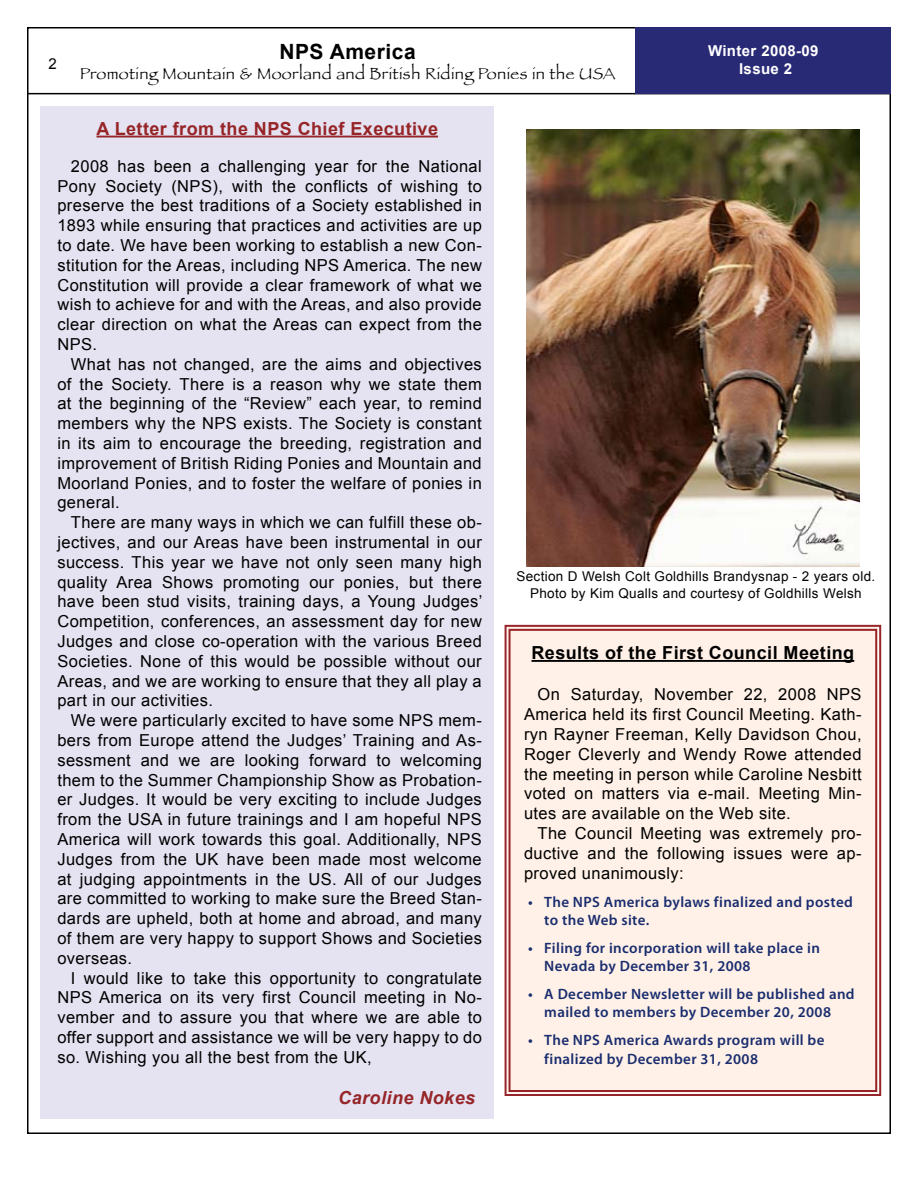
<style>
.page{position:relative;width:918px;height:1188px;background:#fff}
.page>*{position:absolute;margin:0;border:0;box-sizing:border-box;transform-origin:0 0}
.t1{font:700 21px "Arial";letter-spacing:.025em;color:#000}
.t2{font:700 18px "Arial";letter-spacing:.025em;color:#962528}
.t3{font:700 18px "Arial";letter-spacing:.025em;color:#000}
.t4{font:italic 700 18px "Arial";letter-spacing:.025em;color:#962528}
.t5{font:16.5px/19.8px "Arial";letter-spacing:.025em;color:#000;text-align:justify}
.t6{font:16.5px "Papyrus";letter-spacing:.025em;color:#000}
.t7{font:600 15px/18px "Myriad Pro";letter-spacing:.025em;color:#1a2d6f}
.t8{font:700 15px/18px "Arial";letter-spacing:.025em;color:#fff;text-align:center}
.t9{font:13.5px/16.2px "Arial";letter-spacing:.025em;color:#000;text-align:center}
</style>
<div class="page">
<hr style="left:27px;top:93px;width:863px;height:1px;background:#000">
<div style="left:636px;top:27px;width:255px;height:66px;background:#292a76"></div>
<div style="left:40px;top:106px;width:454px;height:1013px;background:#e5e2f1"></div>
<hr style="left:96px;top:136px;width:342px;height:2px;background:#962528">
<div style="left:504px;top:624px;width:378px;height:472px;background:#fff1e7"></div>
<div style="left:509px;top:629px;width:368px;height:463px;border:2px solid #962428"></div>
<img style="left:526px;top:129px;width:334px;height:438px">
<p class="t1" style="left:279px;top:40px;width:138px">NPS America</p>
<p class="t6" style="left:80px;top:64px;width:537px">Promoting Mountain &amp; Moorland and British Riding Ponies in the USA</p>
<p class="t8" style="left:708px;top:42px;width:112px">Winter 2008-09<br>Issue 2</p>
<p class="t2" style="left:96px;top:118px;width:343px">A Letter from the NPS Chief Executive</p>
<p class="t5" style="left:57px;top:156px;width:426px;text-indent:14px">2008 has been a challenging year for the National Pony Society (NPS), with the conflicts of wishing to preserve the best traditions of a Society established in 1 893 while ensuring that practices and activities are up to date. We have been working to establish a new Con&shy;stitution for the Areas, including NPS America. The new Constitution will provide a clear framework of what we wish to achieve for and with the Areas, and also provide clear direction on what the Areas can expect from the NPS.</p>
<p class="t5" style="left:57px;top:354px;width:426px;text-indent:14px">What has not changed, are the aims and objectives of the Society. There is a reason why we state them at the beginning of the “Review” each year, to remind members why the NPS exists. The Society is constant in its aim to encourage the breeding, registration and improvement of British Riding Ponies and Mountain and Moorland Ponies, and to foster the welfare of ponies in general.</p>
<p class="t5" style="left:57px;top:512px;width:427px;text-indent:14px">There are many ways in which we can fulfill these ob&shy;jectives, and our Areas have been instrumental in our success. This year we have not only seen many high quality Area Shows promoting our ponies, but there have been stud visits, training days, a Young Judges’ Competition, conferences, an assessment day for new Judges and close co-operation with the various Breed Societies. None of this would be possible without our Areas, and we are working to ensure that they all play a part in our activities.</p>
<p class="t5" style="left:57px;top:710px;width:426px;text-indent:14px">We were particularly excited to have some NPS mem&shy;bers from Europe attend the Judges’ Training and As&shy;sessment and we are looking forward to welcoming them to the Summer Championship Show as Probation&shy;er Judges. It would be very exciting to include Judges from the USA in future trainings and I am hopeful NPS America will work towards this goal. Additionally, NPS Judges from the UK have been made most welcome at judging appointments in the US. All of our Judges are committed to working to make sure the Breed Stan&shy;dards are upheld, both at home and abroad, and many of them are very happy to support Shows and Societies overseas.</p>
<p class="t5" style="left:57px;top:968px;width:426px;text-indent:14px">I would like to take this opportunity to congratulate NPS America on its very first Council meeting in No&shy;vember and to assure you that where we are able to offer support and assistance we will be very happy to do so. Wishing you all the best from the UK,</p>
<p class="t4" style="left:338px;top:1088px;width:138px">Caroline Nokes</p>
<p class="t9" style="left:516px;top:568px;width:360px">Section D Welsh Colt Goldhills Brandysnap - 2 years old.<br>Photo by Kim Qualls and courtesy of Goldhills Welsh</p>
<p class="t3" style="left:532px;top:643px;width:324px">Results of the First Council Meeting</p>
<p class="t5" style="left:524px;top:685px;width:339px;text-indent:14px">On Saturday, November 22, 2008 NPS America held its first Council Meeting. Kath&shy;ryn Rayner Freeman, Kelly Davidson Chou, Roger Cleverly and Wendy Rowe attended the meeting in person while Caroline Nesbitt voted on matters via e-mail. Meeting Min&shy;utes are available on the Web site.</p>
<p class="t5" style="left:524px;top:823px;width:339px;text-indent:14px">The Council Meeting was extremely pro&shy;ductive and the following issues were ap&shy;proved unanimously:</p>
<p class="t7" style="left:544px;top:893px;width:310px">The NPS America bylaws finalized and posted to the Web site.</p>
<p class="t7" style="left:544px;top:939px;width:277px">Filing for incorporation will take place in<br>Nevada by December 31, 2008</p>
<p class="t7" style="left:544px;top:984px;width:312px">A December Newsletter will be published and mailed to members by December 20, 2008</p>
<p class="t7" style="left:544px;top:1029px;width:282px;line-height:19.8px">The NPS America Awards program will be finalized by December 31, 2008</p>
<p class="t7" style="left:528px;top:893px;width:6px">•</p>
<p class="t7" style="left:528px;top:939px;width:6px">•</p>
<p class="t7" style="left:528px;top:984px;width:6px">•</p>
<p class="t7" style="left:528px;top:1030px;width:6px">•</p>
</div>
